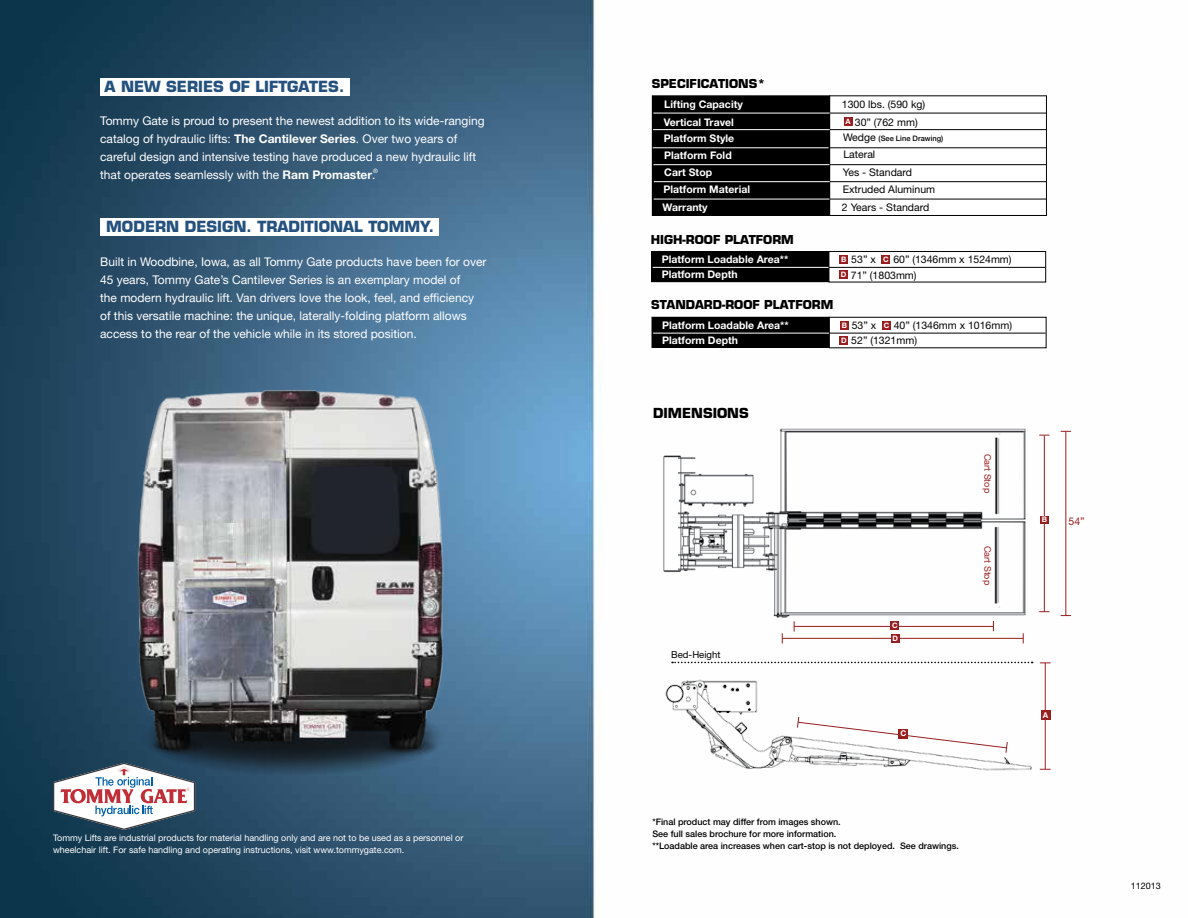
<style>
.page{position:relative;width:1188px;height:918px;background:#fff}
.page>*{position:absolute;margin:0;border:0;box-sizing:border-box;transform-origin:0 0}
.t1{font:700 15px "Eurostile LT Std";color:#24517e}
.t2{font:700 13.5px "Eurostile LT Std";color:#000}
.t3{font:12px/18px "Helvetica Neue LT Std";color:#fff}
.t4{font:700 12px "Eurostile LT Std";color:#000}
.t5{font:10.65px "Helvetica Neue LT Std";color:#981e20}
.t6{font:700 10.5px/17.9px "Helvetica Neue LT Std";color:#fff}
.t7{font:10.5px/17.9px "Helvetica Neue LT Std";color:#000;text-align:center}
.t8{font:9.6px "Helvetica Neue LT Std";color:#000}
.t9{font:9.15px "Helvetica Neue LT Std";color:#981e20}
.t10{font:9px/12px "Helvetica Neue LT Std";color:#fff}
.t11{font:500 9px/12px "Helvetica Neue LT Std";color:#000}
.t12{font:9px "Helvetica Neue LT Std";color:#000}
.t13{font:700 7.95px "Helvetica Neue LT Std";color:#fff}
.t14{font:700 7.65px "Helvetica Neue LT Std";color:#fff}
.t15{font:500 7.5px "Helvetica Neue LT Std";color:#000}
.t16{font:700 7.5px "Helvetica Neue LT Std";color:#fff}
.t17{font:6px "Helvetica Neue LT Std";color:#fff}
.s1{font-weight:700}
.s2{font-weight:400;font-size:10.5px}
.s3{font-weight:700;font-size:7.5px;color:#fff}
</style>
<div class="page">
<img style="left:0;top:0;width:1071px;height:918px">
<div style="left:100px;top:78px;width:250px;height:18px;background:#fff"></div>
<div style="left:100px;top:218px;width:338px;height:18px;background:#fff"></div>
<div style="left:652px;top:96px;width:178px;height:119px;background:#000"></div>
<div style="left:652px;top:95px;width:178px;height:121px;border:1px solid #000"></div>
<div style="left:830px;top:96px;width:216px;height:119px;background:#fff"></div>
<div style="left:830px;top:96px;width:217px;height:120px;border:1px solid #000"></div>
<hr style="left:829px;top:113px;width:217px;height:1px;background:#000">
<hr style="left:829px;top:129px;width:217px;height:1px;background:#000">
<hr style="left:829px;top:164px;width:217px;height:1px;background:#000">
<hr style="left:829px;top:181px;width:217px;height:1px;background:#000">
<hr style="left:829px;top:199px;width:217px;height:1px;background:#000">
<hr style="left:653px;top:113px;width:177px;height:1px;background:#fff">
<hr style="left:653px;top:129px;width:177px;height:1px;background:#fff">
<hr style="left:654px;top:164px;width:175px;height:1px;background:#fff">
<hr style="left:654px;top:181px;width:176px;height:1px;background:#fff">
<hr style="left:654px;top:199px;width:175px;height:1px;background:#fff">
<hr style="left:830px;top:148px;width:217px;height:1px;background:#000">
<hr style="left:653px;top:148px;width:176px;height:1px;background:#fff">
<div style="left:844px;top:117px;width:8px;height:9px;background:#981e20"></div>
<img style="left:659px;top:663px;width:379px;height:116px">
<hr style="left:1045px;top:663px;width:1px;height:106px;background:#981e20">
<div style="left:1041px;top:711px;width:9px;height:9px;background:#981e20"></div>
<svg style="left:672px;top:662px;width:361px;height:1px"></svg>
<svg style="left:797px;top:716px;width:211px;height:38px"></svg>
<div style="left:899px;top:729px;width:9px;height:10px;background:#981e20"></div>
<img style="left:652px;top:417px;width:381px;height:209px">
<hr style="left:1044px;top:436px;width:1px;height:176px;background:#981e20">
<div style="left:1040px;top:516px;width:9px;height:7px;background:#981e20"></div>
<hr style="left:1065px;top:432px;width:1px;height:184px;background:#981e20">
<hr style="left:794px;top:626px;width:199px;height:1px;background:#981e20">
<div style="left:890px;top:621px;width:9px;height:9px;background:#981e20"></div>
<hr style="left:782px;top:638px;width:241px;height:1px;background:#981e20">
<svg style="left:53px;top:763px;width:142px;height:67px"></svg>
<div style="left:652px;top:252px;width:177px;height:30px;background:#000"></div>
<div style="left:651px;top:251px;width:178px;height:31px;border:1px solid #000"></div>
<div style="left:829px;top:252px;width:217px;height:30px;background:#fff"></div>
<div style="left:829px;top:251px;width:217px;height:31px;border:1px solid #000"></div>
<div style="left:840px;top:255px;width:8px;height:9px;background:#981e20"></div>
<div style="left:882px;top:255px;width:8px;height:9px;background:#981e20"></div>
<div style="left:839px;top:271px;width:9px;height:8px;background:#981e20"></div>
<hr style="left:828px;top:267px;width:217px;height:1px;background:#000">
<hr style="left:653px;top:267px;width:176px;height:1px;background:#fff">
<div style="left:652px;top:317px;width:177px;height:30px;background:#000"></div>
<div style="left:652px;top:317px;width:178px;height:31px;border:1px solid #000"></div>
<div style="left:829px;top:317px;width:217px;height:31px;background:#fff"></div>
<div style="left:829px;top:317px;width:217px;height:31px;border:1px solid #000"></div>
<div style="left:840px;top:321px;width:9px;height:9px;background:#981e20"></div>
<div style="left:882px;top:321px;width:9px;height:9px;background:#981e20"></div>
<div style="left:840px;top:336px;width:8px;height:9px;background:#981e20"></div>
<hr style="left:829px;top:333px;width:217px;height:1px;background:#000">
<hr style="left:653px;top:333px;width:176px;height:1px;background:#fff">
<div style="left:891px;top:634px;width:9px;height:9px;background:#981e20"></div>
<img style="left:100px;top:365px;width:387px;height:424px">
<p class="t1" style="left:105px;top:77px;width:241px">A NEW SERIES OF LIFTGATES.</p>
<p class="t3" style="left:100px;top:111px;width:386px">Tommy Gate is proud to present the newest addition to its wide-ranging catalog of hydraulic lifts: <span class="s1">The Cantilever Series</span>. Over two years of careful design and intensive testing have produced a new hydraulic lift that operates seamlessly with the <span class="s1">Ram Promaster</span>.</p>
<p class="t17" style="left:373px;top:167px;width:6px">®</p>
<p class="t1" style="left:106px;top:217px;width:236px">MODERN DESIGN. TRADITIONAL</p>
<p class="t1" style="left:368px;top:217px;width:67px">TOMMY.</p>
<p class="t3" style="left:100px;top:252px;width:388px">Built in Woodbine, Iowa, as all Tommy Gate products have been for over 45 years, Tommy Gate’s Cantilever Series is an exemplary model of<br>the modern hydraulic lift. Van drivers love the look, feel, and efficiency of this versatile machine: the unique, laterally-folding platform allows access to the rear of the vehicle while in its stored position.</p>
<p class="t10" style="left:53px;top:832px;width:412px">Tommy Lifts are industrial products for material handling only and are not to be used as a personnel or wheelchair lift. For safe handling and operating instructions, visit www.tommygate.com.</p>
<p class="t4" style="left:652px;top:76px;width:116px">SPECIFICATIONS *</p>
<p class="t6" style="left:664px;top:95px;width:80px">Lifting Capacity<br>Vertical Travel</p>
<p class="t6" style="left:664px;top:129px;width:72px">Platform Style</p>
<p class="t7" style="left:842px;top:95px;width:85px">1300 lbs. (590 kg)<br>30” (762 mm)</p>
<p class="t15" style="left:843px;top:134px;width:102px"><span class="s2">Wedge</span> (See Line Drawing)</p>
<p class="t16" style="left:845px;top:117px;width:7px">A</p>
<p class="t6" style="left:664px;top:146px;width:69px">Platform Fold</p>
<p class="t7" style="left:843px;top:145px;width:33px">Lateral</p>
<p class="t6" style="left:663px;top:181px;width:88px">Platform Material</p>
<p class="t7" style="left:843px;top:180px;width:94px">Extruded Aluminum</p>
<p class="t6" style="left:663px;top:198px;width:47px">Warranty</p>
<p class="t7" style="left:842px;top:198px;width:89px">2 Years - Standard</p>
<p class="t6" style="left:664px;top:163px;width:49px">Cart Stop</p>
<p class="t7" style="left:843px;top:163px;width:71px">Yes - Standard</p>
<p class="t4" style="left:651px;top:232px;width:143px">HIGH-ROOF PLATFORM</p>
<p class="t6" style="left:662px;top:250px;width:128px">Platform Loadable Area**</p>
<p class="t7" style="left:851px;top:250px;width:26px">53” x</p>
<p class="t7" style="left:893px;top:250px;width:120px">60” (1346mm x 1524mm)</p>
<p class="t16" style="left:841px;top:255px;width:7px">B</p>
<p class="t16" style="left:883px;top:255px;width:7px">C</p>
<p class="t6" style="left:662px;top:265px;width:78px">Platform Depth</p>
<p class="t7" style="left:841px;top:266px;width:77px"><span class="s3">D</span> 71” (1803mm)</p>
<p class="t4" style="left:651px;top:298px;width:182px">STAN DARD-ROOF PLATFORM</p>
<p class="t6" style="left:662px;top:316px;width:128px">Platform Loadable Area**</p>
<p class="t7" style="left:852px;top:316px;width:26px">53” x</p>
<p class="t7" style="left:894px;top:316px;width:120px">40” (1346mm x 1016mm)</p>
<p class="t16" style="left:842px;top:320px;width:7px">B</p>
<p class="t16" style="left:884px;top:320px;width:7px">C</p>
<p class="t6" style="left:662px;top:331px;width:78px">Platform Depth</p>
<p class="t7" style="left:841px;top:332px;width:77px"><span class="s3">D</span> 52” (1321mm)</p>
<p class="t2" style="left:653px;top:404px;width:86px">DIMENSIONS</p>
<p class="t8" style="left:671px;top:648px;width:51px">Bed-Height</p>
<p class="t14" style="left:892px;top:620px;width:7px">C</p>
<p class="t16" style="left:893px;top:634px;width:7px">D</p>
<p class="t13" style="left:901px;top:729px;width:7px">C</p>
<p class="t9" style="left:993px;top:454px;width:41px;rotate:90deg">Cart Stop</p>
<p class="t9" style="left:993px;top:546px;width:41px;rotate:90deg">Cart Stop</p>
<p class="t14" style="left:1042px;top:515px;width:7px">B</p>
<p class="t5" style="left:1068px;top:515px;width:18px">54”</p>
<p class="t13" style="left:1043px;top:710px;width:7px">A</p>
<p class="t11" style="left:652px;top:816px;width:308px">*Final product may differ from images shown.<br>See full sales brochure for more information.<br>**Loadable area increases when cart-stop is not deployed. See drawings.</p>
<p class="t12" style="left:1131px;top:881px;width:32px">112013</p>
</div>
